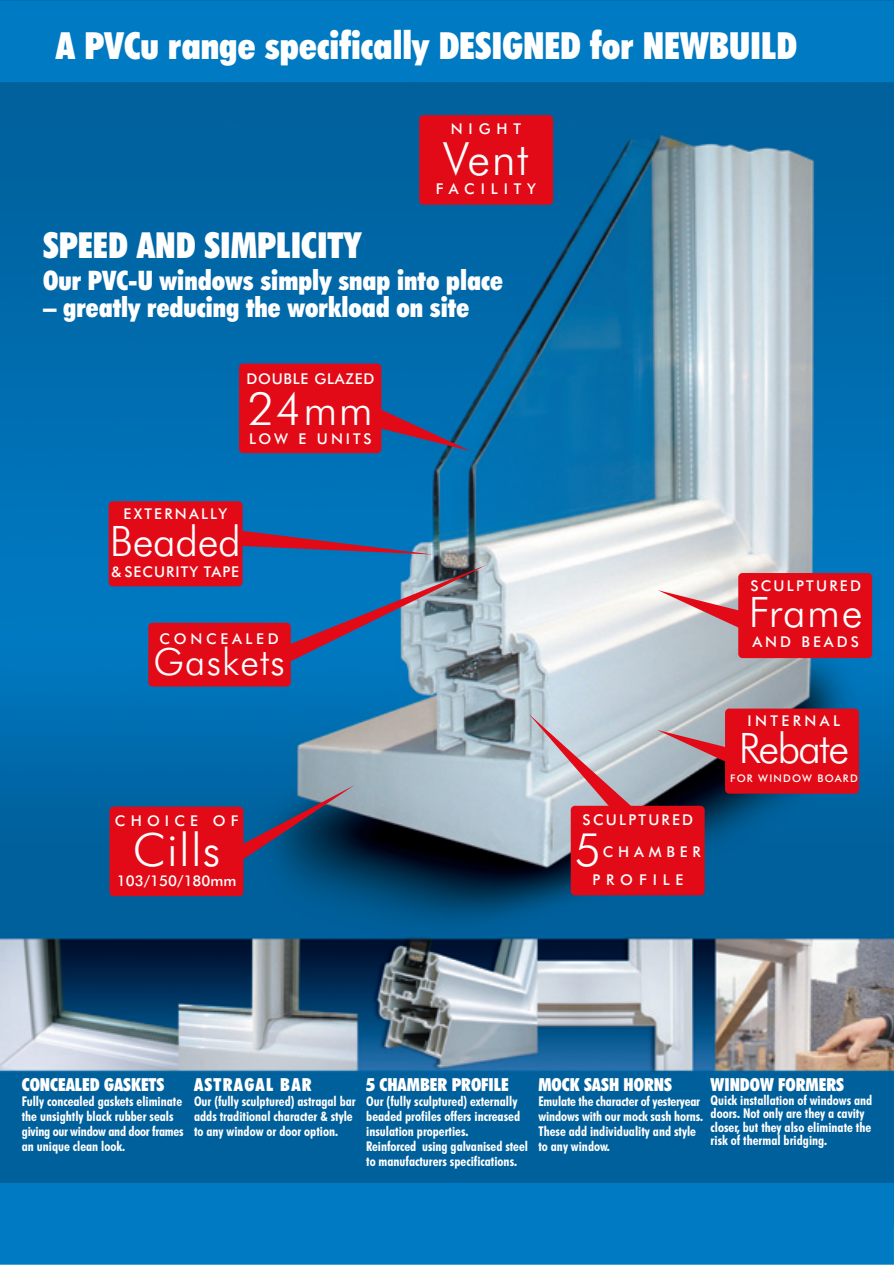
<style>
.page{position:relative;width:894px;height:1265px;background:#fff}
.page>*{position:absolute;margin:0;border:0;box-sizing:border-box;transform-origin:0 0}
.t1{font:300 45.9px "Futura BT";letter-spacing:.03em;color:#fff}
.t2{font:300 42px "Futura BT";letter-spacing:-.01em;color:#fff}
.t3{font:900 condensed 37.5px "Futura BT";color:#fff}
.t4{font:300 37.5px "Futura BT";letter-spacing:.03em;color:#fff}
.t5{font:900 condensed 36px "Futura BT";color:#fff}
.t6{font:900 condensed 27px "Futura BT";color:#fff}
.t7{font:900 condensed 18px "Futura BT";color:#fff}
.t8{font:900 condensed 18px "Futura BT";letter-spacing:.07em;color:#fff}
.t9{font:500 14.85px "Futura BT";letter-spacing:.165em;color:#fff}
.t10{font:500 14.85px "Futura BT";letter-spacing:.2em;color:#fff}
.t11{font:500 14.85px/27.9px "Futura BT";letter-spacing:.36em;color:#fff}
.t12{font:500 14.85px "Futura BT";letter-spacing:.07em;color:#fff}
.t13{font:500 14.85px "Futura BT";color:#fff}
.t14{font:500 14.85px "Futura BT";letter-spacing:.05em;color:#fff}
.t15{font:500 14.85px "Futura BT";letter-spacing:.25em;color:#fff}
.t16{font:500 14.85px "Futura BT";letter-spacing:.23em;color:#fff}
.t17{font:500 14.85px "Futura BT";letter-spacing:.395em;color:#fff}
.t18{font:500 14.85px "Futura BT";letter-spacing:.345em;color:#fff}
.t19{font:700 condensed 13.5px/14.9px "Futura BT";color:#fff}
.t20{font:500 10.5px "Futura BT";letter-spacing:.11em;color:#fff}
.s1{font-size:43.2px}
</style>
<div class="page">
<img style="left:1px;top:82px;width:892px;height:1101px">
<svg style="left:242px;top:564px;width:246px;height:119px;background:#4480ad"></svg>
<svg style="left:243px;top:528px;width:190px;height:26px;background:#48598c"></svg>
<svg style="left:657px;top:730px;width:68px;height:44px;background:#a08790"></svg>
<div style="left:1px;top:1px;width:892px;height:81px;background:#007ac2"></div>
<div style="left:1px;top:1183px;width:892px;height:81px;background:#007ac2"></div>
<svg style="left:529px;top:714px;width:118px;height:115px;background:#c2bdc6"></svg>
<div style="left:571px;top:805px;width:134px;height:90px;background:#e20a16;border-radius:4px"></div>
<svg style="left:381px;top:406px;width:89px;height:45px;background:#32578b"></svg>
<div style="left:148px;top:622px;width:143px;height:64px;background:#e20a16;border-radius:4px"></div>
<div style="left:725px;top:708px;width:134px;height:85px;background:#e20a16;border-radius:4px"></div>
<svg style="left:233px;top:785px;width:121px;height:81px;background:#264e75"></svg>
<div style="left:239px;top:363px;width:142px;height:90px;background:#e20a16;border-radius:4px"></div>
<div style="left:109px;top:501px;width:134px;height:85px;background:#e20a16;border-radius:4px"></div>
<svg style="left:658px;top:590px;width:80px;height:44px;background:#d5aeb2"></svg>
<div style="left:738px;top:573px;width:134px;height:85px;background:#e20a16;border-radius:4px"></div>
<div style="left:419px;top:115px;width:134px;height:90px;background:#e20a16;border-radius:4px"></div>
<div style="left:109px;top:806px;width:134px;height:90px;background:#e20a16;border-radius:4px"></div>
<h3 class="t3" style="left:56px;top:29px;width:743px">A PVCu range specifically DESIGNED for NEWBUILD</h3>
<p class="t9" style="left:451px;top:123px;width:72px">NIGHT</p>
<h1 class="t1" style="left:443px;top:140px;width:86px">Vent</h1>
<p class="t17" style="left:436px;top:183px;width:102px">FACILITY</p>
<h3 class="t5" style="left:43px;top:230px;width:320px">SPEED AND SIMPLICITY</h3>
<h3 class="t6" style="left:43px;top:268px;width:461px">Our PVC-U windows simply snap into place</h3>
<h3 class="t6" style="left:43px;top:295px;width:428px">– greatly reducing the workload on site</h3>
<p class="t14" style="left:246px;top:373px;width:129px">DOUBLE GLAZED</p>
<h1 class="t1" style="left:248px;top:390px;width:127px">24<span class="s1">mm</span></h1>
<p class="t10" style="left:249px;top:433px;width:124px">LOW E UNITS</p>
<p class="t9" style="left:124px;top:508px;width:105px">EXTERNALLY</p>
<h2 class="t2" style="left:110px;top:523px;width:133px">Beaded</h2>
<p class="t12" style="left:112px;top:566px;width:129px">&amp; SECURITY TAPE</p>
<p class="t15" style="left:160px;top:632px;width:121px">CONCEALED</p>
<h3 class="t4" style="left:154px;top:647px;width:133px">Gaskets</h3>
<p class="t18" style="left:115px;top:814px;width:125px">CHOICE OF</p>
<h1 class="t1" style="left:133px;top:831px;width:89px">Cills</h1>
<p class="t13" style="left:117px;top:874px;width:121px">103/150/180mm</p>
<p class="t9" style="left:583px;top:813px;width:112px">SCULPTURED</p>
<h1 class="t1" style="left:575px;top:830px;width:28px">5</h1>
<p class="t11" style="left:592px;top:839px;width:110px;text-indent:10px">CHAMBER<br>PROFILE</p>
<p class="t9" style="left:750px;top:579px;width:112px">SCULPTURED</p>
<h2 class="t2" style="left:749px;top:595px;width:115px">Frame</h2>
<p class="t10" style="left:752px;top:635px;width:108px">AND BEADS</p>
<p class="t16" style="left:748px;top:715px;width:94px">INTERNAL</p>
<h2 class="t2" style="left:739px;top:731px;width:112px">Rebate</h2>
<p class="t20" style="left:730px;top:774px;width:129px">FOR WINDOW BOARD</p>
<h3 class="t7" style="left:22px;top:1077px;width:144px">CONCEALED GASKETS</h3>
<p class="t19" style="left:22px;top:1095px;width:163px">Fully concealed gaskets eliminate the unsightly black rubber seals giving our window and door frames an unique clean look.</p>
<h3 class="t8" style="left:194px;top:1077px;width:119px">ASTRAGAL BAR</h3>
<p class="t19" style="left:194px;top:1095px;width:163px">Our (fully sculptured) astragal bar adds traditional character &amp; style to any window or door option.</p>
<h3 class="t7" style="left:366px;top:1077px;width:144px">5 CHAMBER PROFILE</h3>
<p class="t19" style="left:366px;top:1095px;width:163px">Our (fully sculptured) externally beaded profiles offers increased insulation properties.<br>Reinforced using galvanised steel to manufacturers specifications.</p>
<h3 class="t7" style="left:538px;top:1077px;width:135px">MOCK SASH HORNS</h3>
<p class="t19" style="left:538px;top:1095px;width:166px">Emulate the character of yesteryear windows with our mock sash horns.<br>These add individuality and style to any window.</p>
<h3 class="t7" style="left:711px;top:1077px;width:135px">WINDOW FORMERS</h3>
<p class="t19" style="left:711px;top:1094px;width:163px;line-height:13.5px">Quick installation of windows and doors. Not only are they a cavity closer, but they also eliminate the risk of thermal bridging.</p>
</div>
